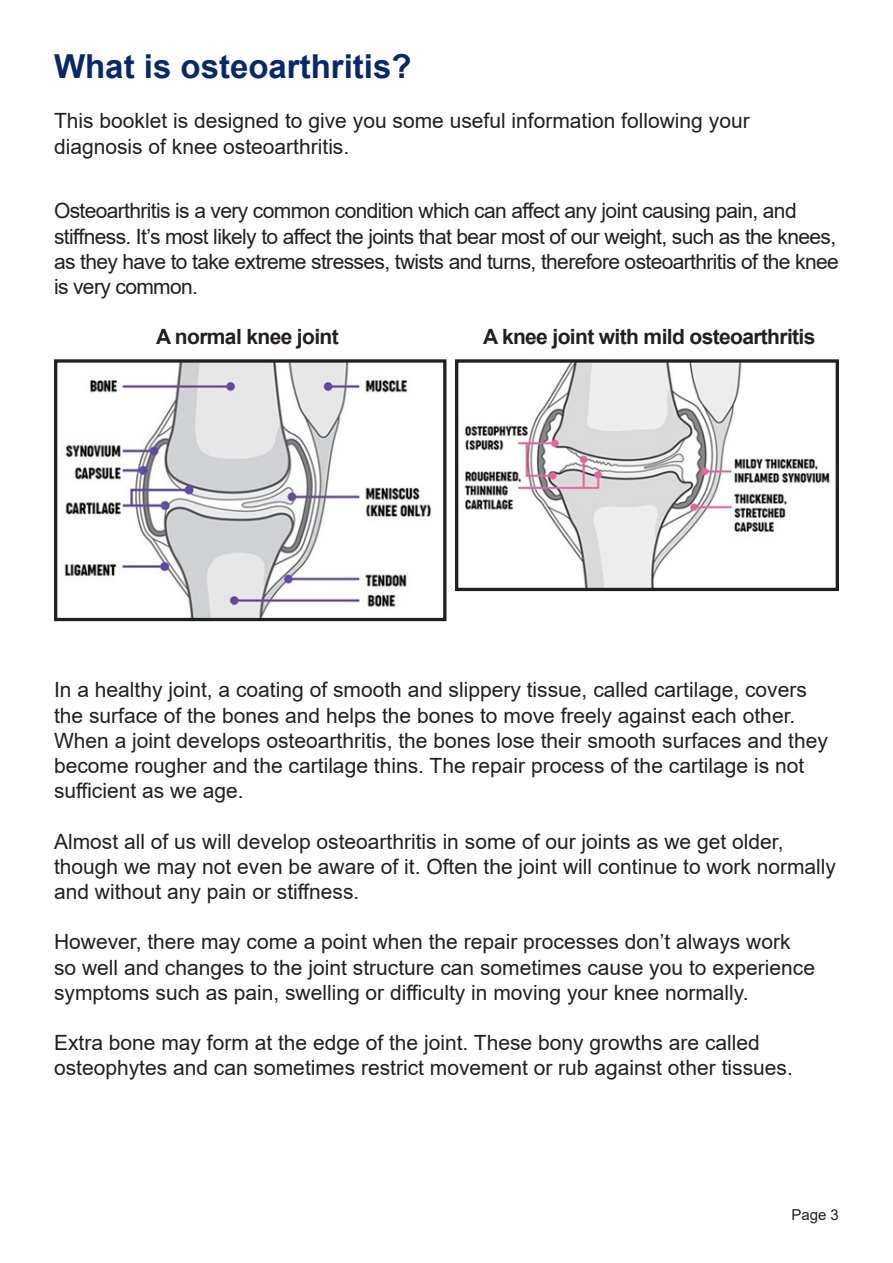
<style>
.page{position:relative;width:893px;height:1263px;background:#fff}
.page>*{position:absolute;margin:0;border:0;box-sizing:border-box;transform-origin:0 0}
.t1{font:700 33px "Arial";color:#092869}
.t2{font:21px/25.2px "Arial";color:#231f20}
.t3{font:21px/25.2px "Arial";letter-spacing:-.03em;color:#231f20}
.t4{font:700 21px "Arial";letter-spacing:-.03em;color:#231f20}
.t5{font:15px "Arial";color:#231f20}
</style>
<div class="page">
<img style="left:64px;top:363px;width:368px;height:254px">
<div style="left:54px;top:359px;width:392px;height:262px;border:3px solid #231f20"></div>
<img style="left:464px;top:363px;width:366px;height:224px">
<div style="left:455px;top:359px;width:384px;height:232px;border:3px solid #231f20"></div>
<p class="t1" style="left:54px;top:43px;width:359px">What is osteoarthritis?</p>
<p class="t2" style="left:54px;top:108px;width:697px">This booklet is designed to give you some useful information following your diagnosis of knee osteoarthritis.</p>
<p class="t3" style="left:54px;top:198px;width:786px">Osteoarthritis is a very common condition which can affect any joint causing pain, and stiffness. It’s most likely to affect the joints that bear most of our weight, such as the knees, as they have to take extreme stresses, twists and turns, therefore osteoarthritis of the knee is very common.</p>
<p class="t4" style="left:156px;top:322px;width:184px">A normal knee joint</p>
<p class="t4" style="left:483px;top:322px;width:334px">A knee joint with mild osteoarthritis</p>
<p class="t2" style="left:54px;top:677px;width:754px">In a healthy joint, a coating of smooth and slippery tissue, called cartilage, covers the surface of the bones and helps the bones to move freely against each other.</p>
<p class="t2" style="left:54px;top:728px;width:775px">When a joint develops osteoarthritis, the bones lose their smooth surfaces and they become rougher and the cartilage thins. The repair process of the cartilage is not sufficient as we age.</p>
<p class="t2" style="left:54px;top:828px;width:784px">Almost all of us will develop osteoarthritis in some of our joints as we get older, though we may not even be aware of it. Often the joint will continue to work normally and without any pain or stiffness.</p>
<p class="t2" style="left:54px;top:929px;width:763px">However, there may come a point when the repair processes don’t always work so well and changes to the joint structure can sometimes cause you to experience symptoms such as pain, swelling or difficulty in moving your knee normally.</p>
<p class="t2" style="left:54px;top:1030px;width:740px">Extra bone may form at the edge of the joint. These bony growths are called osteophytes and can sometimes restrict movement or rub against other tissues.</p>
<p class="t5" style="left:791px;top:1204px;width:49px">Page 3</p>
</div>
